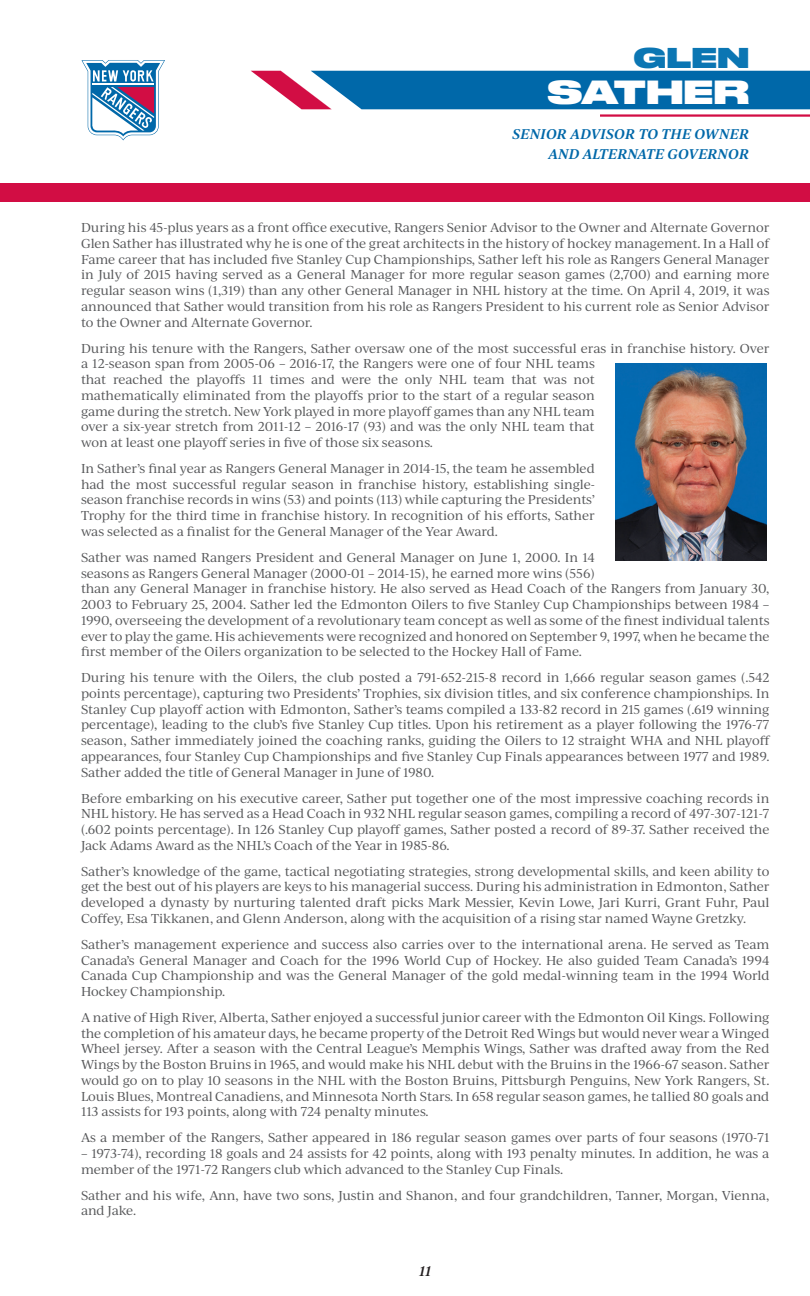
<style>
.page{position:relative;width:810px;height:1296px;background:#fff}
.page>*{position:absolute;margin:0;border:0;box-sizing:border-box;transform-origin:0 0}
.t1{font:800 31.5px "Druk Wide";letter-spacing:.02em;color:#fff}
.t2{font:800 27px "Druk Wide";color:#0b76b3}
.t3{font:italic 600 13.5px "Ivy Journal";letter-spacing:.025em;color:#0068a9}
.t4{font:italic 600 13.5px "Ivy Journal";color:#231f20}
.t5{font:12.38px/15.8px "Ivy Journal";letter-spacing:-.01em;color:#57585a;text-align:justify}
</style>
<div class="page">
<hr style="left:600px;top:114px;width:210px;height:3px;background:#d20d44">
<svg style="left:251px;top:71px;width:559px;height:38px;background:#2472ac"></svg>
<div style="left:0;top:183px;width:810px;height:19px;background:#d20d44"></div>
<svg style="left:81px;top:60px;width:84px;height:81px"></svg>
<img style="left:615px;top:363px;width:152px;height:198px">
<p class="t2" style="left:634px;top:36px;width:117px">GLEN</p>
<p class="t1" style="left:548px;top:66px;width:203px">SATHER</p>
<p class="t3" style="left:513px;top:124px;width:238px">SENIOR ADVISOR TO THE OWNER</p>
<p class="t3" style="left:548px;top:145px;width:202px">AND ALTERNATE GOVERNOR</p>
<p class="t5" style="left:81px;top:219px;width:690px">During his 45-plus years as a front office executive, Rangers Senior Advisor to the Owner and Alternate Governor Glen Sather has illustrated why he is one of the great architects in the history of hockey management. In a Hall of Fame career that has included five Stanley Cup Championships, Sather left his role as Rangers General Manager in July of 2015 having served as a General Manager for more regular season games (2,700) and earning more regular season wins (1,319) than any other General Manager in NHL history at the time. On April 4, 2019, it was announced that Sather would transition from his role as Rangers President to his current role as Senior Advisor to the Owner and Alternate Governor.</p>
<p class="t5" style="left:81px;top:340px;width:690px;text-align:left">During his tenure with the Rangers, Sather oversaw one of the most successful eras in franchise history. Over a 12-season span from 2005-06 – 2016-17, the Rangers were one of four NHL teams<br>that reached the playoffs 11 times and were the only NHL team that was not<br>mathematically eliminated from the playoffs prior to the start of a regular season<br>game during the stretch. New York played in more playoff games than any NHL team<br>over a six-year stretch from 2011-12 – 2016-17 (93) and was the only NHL team that<br>won at least one playoff series in five of those six seasons.</p>
<p class="t5" style="left:81px;top:460px;width:515px">In Sather’s final year as Rangers General Manager in 2014-15, the team he assembled had the most successful regular season in franchise history, establishing single&shy;season franchise records in wins (53) and points (113) while capturing the Presidents’ Trophy for the third time in franchise history. In recognition of his efforts, Sather was selected as a finalist for the General Manager of the Year Award.</p>
<p class="t5" style="left:81px;top:549px;width:690px;text-align:left">Sather was named Rangers President and General Manager on June 1, 2000. In 14<br>seasons as Rangers General Manager (2000-01 – 2014-15), he earned more wins (556)<br>than any General Manager in franchise history. He also served as Head Coach of the Rangers from January 30, 2003 to February 25, 2004. Sather led the Edmonton Oilers to five Stanley Cup Championships between 1984 – 1990, overseeing the development of a revolutionary team concept as well as some of the finest individual talents ever to play the game. His achievements were recognized and honored on September 9, 1997, when he became the first member of the Oilers organization to be selected to the Hockey Hall of Fame.</p>
<p class="t5" style="left:81px;top:669px;width:691px">During his tenure with the Oilers, the club posted a 791-652-215-8 record in 1,666 regular season games (.542 points percentage), capturing two Presidents’ Trophies, six division titles, and six conference championships. In Stanley Cup playoff action with Edmonton, Sather’s teams compiled a 133-82 record in 215 games (.619 winning percentage), leading to the club’s five Stanley Cup titles. Upon his retirement as a player following the 1976-77 season, Sather immediately joined the coaching ranks, guiding the Oilers to 12 straight WHA and NHL playoff appearances, four Stanley Cup Championships and five Stanley Cup Finals appearances between 1977 and 1989.<br>Sather added the title of General Manager in June of 1980.</p>
<p class="t5" style="left:81px;top:790px;width:690px">Before embarking on his executive career, Sather put together one of the most impressive coaching records in NHL history. He has served as a Head Coach in 932 NHL regular season games, compiling a record of 497-307-121-7 (.602 points percentage). In 126 Stanley Cup playoff games, Sather posted a record of 89-37. Sather received the Jack Adams Award as the NHL’s Coach of the Year in 1985-86.</p>
<p class="t5" style="left:81px;top:863px;width:690px">Sather’s knowledge of the game, tactical negotiating strategies, strong developmental skills, and keen ability to get the best out of his players are keys to his managerial success. During his administration in Edmonton, Sather developed a dynasty by nurturing talented draft picks Mark Messier, Kevin Lowe, Jari Kurri, Grant Fuhr, Paul Coffey, Esa Tikkanen, and Glenn Anderson, along with the acquisition of a rising star named Wayne Gretzky.</p>
<p class="t5" style="left:81px;top:936px;width:690px">Sather’s management experience and success also carries over to the international arena. He served as Team Canada’s General Manager and Coach for the 1996 World Cup of Hockey. He also guided Team Canada’s 1994<br>Canada Cup Championship and was the General Manager of the gold medal-winning team in the 1994 World Hockey Championship.</p>
<p class="t5" style="left:81px;top:1009px;width:690px">A native of High River, Alberta, Sather enjoyed a successful junior career with the Edmonton Oil Kings. Following the completion of his amateur days, he became property of the Detroit Red Wings but would never wear a Winged Wheel jersey. After a season with the Central League’s Memphis Wings, Sather was drafted away from the Red Wings by the Boston Bruins in 1965, and would make his NHL debut with the Bruins in the 1966-67 season. Sather would go on to play 10 seasons in the NHL with the Boston Bruins, Pittsburgh Penguins, New York Rangers, St.<br>Louis Blues, Montreal Canadiens, and Minnesota North Stars. In 658 regular season games, he tallied 80 goals and 113 assists for 193 points, along with 724 penalty minutes.</p>
<p class="t5" style="left:81px;top:1129px;width:690px">As a member of the Rangers, Sather appeared in 186 regular season games over parts of four seasons (1970-71</p>
<p class="t5" style="left:81px;top:1145px;width:690px">– 1973-74), recording 18 goals and 24 assists for 42 points, along with 193 penalty minutes. In addition, he was a member of the 1971-72 Rangers club which advanced to the Stanley Cup Finals.</p>
<p class="t5" style="left:81px;top:1187px;width:690px">Sather and his wife, Ann, have two sons, Justin and Shanon, and four grandchildren, Tanner, Morgan, Vienna, and Jake.</p>
<p class="t4" style="left:419px;top:1261px;width:14px">11</p>
</div>
